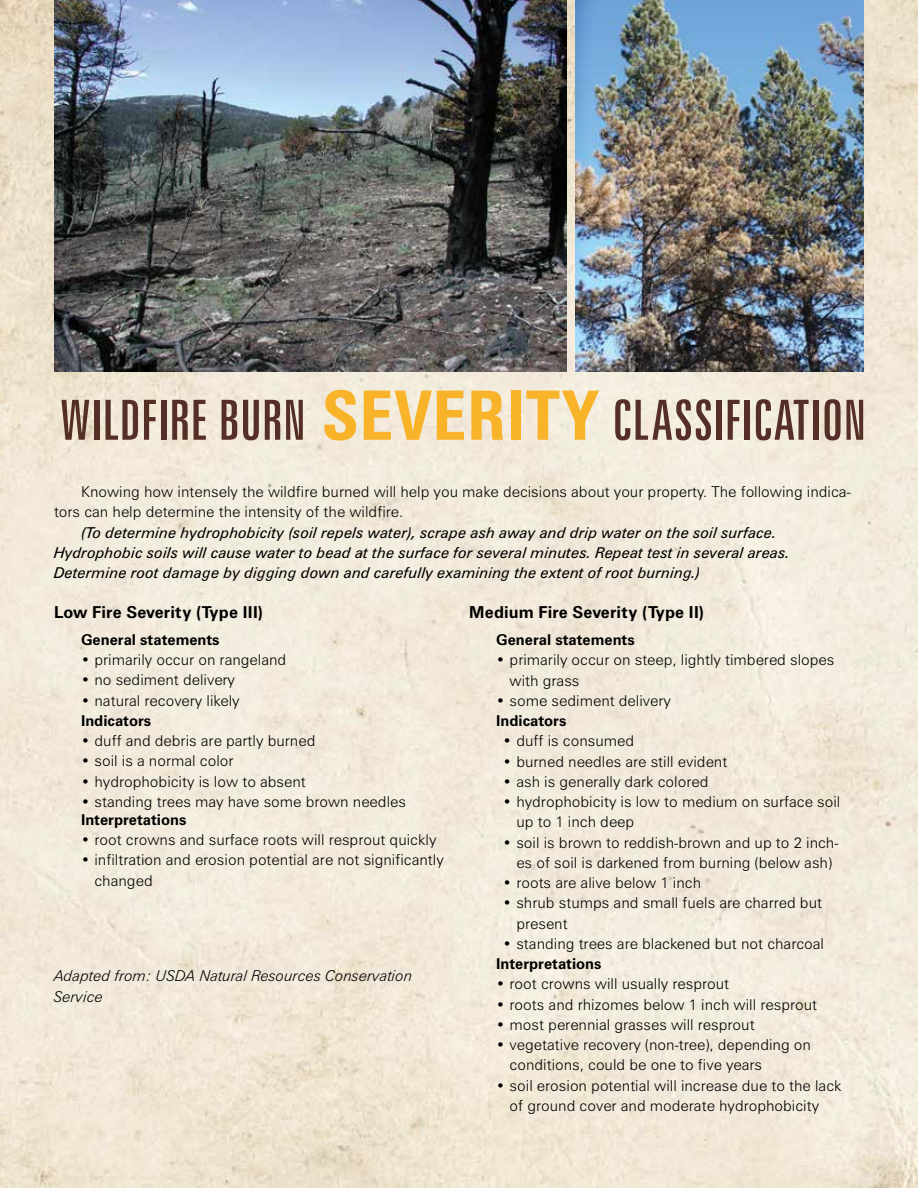
<style>
.page{position:relative;width:918px;height:1188px;background:#fff}
.page>*{position:absolute;margin:0;border:0;box-sizing:border-box;transform-origin:0 0}
.t1{font:extra-condensed 55.5px "Zurich BT";letter-spacing:.005em;color:#552f25}
.t2{font:700 16.5px "Zurich BT";letter-spacing:.01em;color:#000}
.t3{font:300 15px/20.2px "Zurich BT";color:#000}
.t4{font:italic 15px/20.2px "Zurich BT";color:#000}
.t5{font:700 15px "Zurich BT";color:#000}
.t6{font:italic 300 15px/21px "Zurich BT";color:#000}
.s1{font-weight:700;font-stretch:condensed;font-size:68.25px;color:#f8b329}
</style>
<div class="page">
<img style="left:0;top:0;width:918px;height:1188px">
<img style="left:576px;top:0;width:288px;height:371px">
<img style="left:54px;top:0;width:512px;height:371px">
<h1 class="t1" style="left:60px;top:389px;width:807px">WILDFIRE BURN <span class="s1">SEVERITY</span> CLASSIFICATION</h1>
<p class="t3" style="left:54px;top:482px;width:798px;text-indent:27px">Knowing how intensely the wildfire burned will help you make decisions about your property. The following indica&shy;tors can help determine the intensity of the wildfire.</p>
<p class="t4" style="left:54px;top:522px;width:738px;text-indent:27px">(To determine hydrophobicity (soil repels water), scrape ash away and drip water on the soil surface.<br>Hydrophobic soils will cause water to bead at the surface for several minutes. Repeat test in several areas.<br>Determine root damage by digging down and carefully examining the extent of root burning.)</p>
<p class="t2" style="left:54px;top:602px;width:210px">Low Fire Severity (Type III)</p>
<p class="t5" style="left:81px;top:630px;width:140px">General statements</p>
<p class="t3" style="left:81px;top:650px;width:207px">• primarily occur on rangeland</p>
<p class="t3" style="left:81px;top:670px;width:156px">• no sediment delivery</p>
<p class="t3" style="left:81px;top:690px;width:160px">• natural recovery likely</p>
<p class="t5" style="left:81px;top:711px;width:72px">Indicators</p>
<p class="t3" style="left:81px;top:730px;width:236px">• duff and debris are partly burned</p>
<p class="t3" style="left:81px;top:751px;width:154px">• soil is a normal color</p>
<p class="t3" style="left:81px;top:771px;width:226px">• hydrophobicity is low to absent</p>
<p class="t3" style="left:81px;top:791px;width:327px">• standing trees may have some brown needles</p>
<p class="t5" style="left:81px;top:810px;width:107px">Interpretations</p>
<p class="t3" style="left:81px;top:829px;width:357px">• root crowns and surface roots will resprout quickly</p>
<p class="t3" style="left:94px;top:850px;width:351px;text-indent:-14px">• infiltration and erosion potential are not significantly changed</p>
<p class="t2" style="left:469px;top:602px;width:236px">Medium Fire Severity (Type II)</p>
<p class="t5" style="left:496px;top:631px;width:140px">General statements</p>
<p class="t3" style="left:510px;top:650px;width:326px;text-indent:-14px">• primarily occur on steep, lightly timbered slopes with grass</p>
<p class="t3" style="left:496px;top:690px;width:176px">• some sediment delivery</p>
<p class="t5" style="left:496px;top:712px;width:72px">Indicators</p>
<p class="t3" style="left:503px;top:731px;width:133px">• duff is consumed</p>
<p class="t3" style="left:503px;top:751px;width:226px">• burned needles are still evident</p>
<p class="t3" style="left:503px;top:771px;width:207px">• ash is generally dark colored</p>
<p class="t3" style="left:516px;top:792px;width:325px;text-indent:-14px">• hydrophobicity is low to medium on surface soil up to 1 inch deep</p>
<p class="t3" style="left:503px;top:832px;width:337px;text-align:center">• soil is brown to reddish-brown and up to 2 inch&shy;es of soil is darkened from burning (below ash)</p>
<p class="t3" style="left:503px;top:873px;width:200px">• roots are alive below 1 inch</p>
<p class="t3" style="left:516px;top:893px;width:307px;text-indent:-14px">• shrub stumps and small fuels are charred but present</p>
<p class="t3" style="left:503px;top:933px;width:323px">• standing trees are blackened but not charcoal</p>
<p class="t5" style="left:496px;top:955px;width:107px">Interpretations</p>
<p class="t3" style="left:496px;top:974px;width:235px">• root crowns will usually resprout</p>
<p class="t3" style="left:496px;top:994px;width:323px">• roots and rhizomes below 1 inch will resprout</p>
<p class="t3" style="left:496px;top:1014px;width:260px">• most perennial grasses will resprout</p>
<p class="t3" style="left:510px;top:1035px;width:303px;text-indent:-14px">• vegetative recovery (non-tree), depending on conditions, could be one to five years</p>
<p class="t3" style="left:496px;top:1075px;width:347px;text-align:center">• soil erosion potential will increase due to the lack of ground cover and moderate hydrophobicity</p>
<p class="t6" style="left:54px;top:965px;width:360px">Adapted from: USDA Natural Resources Conservation<br>Service</p>
</div>
